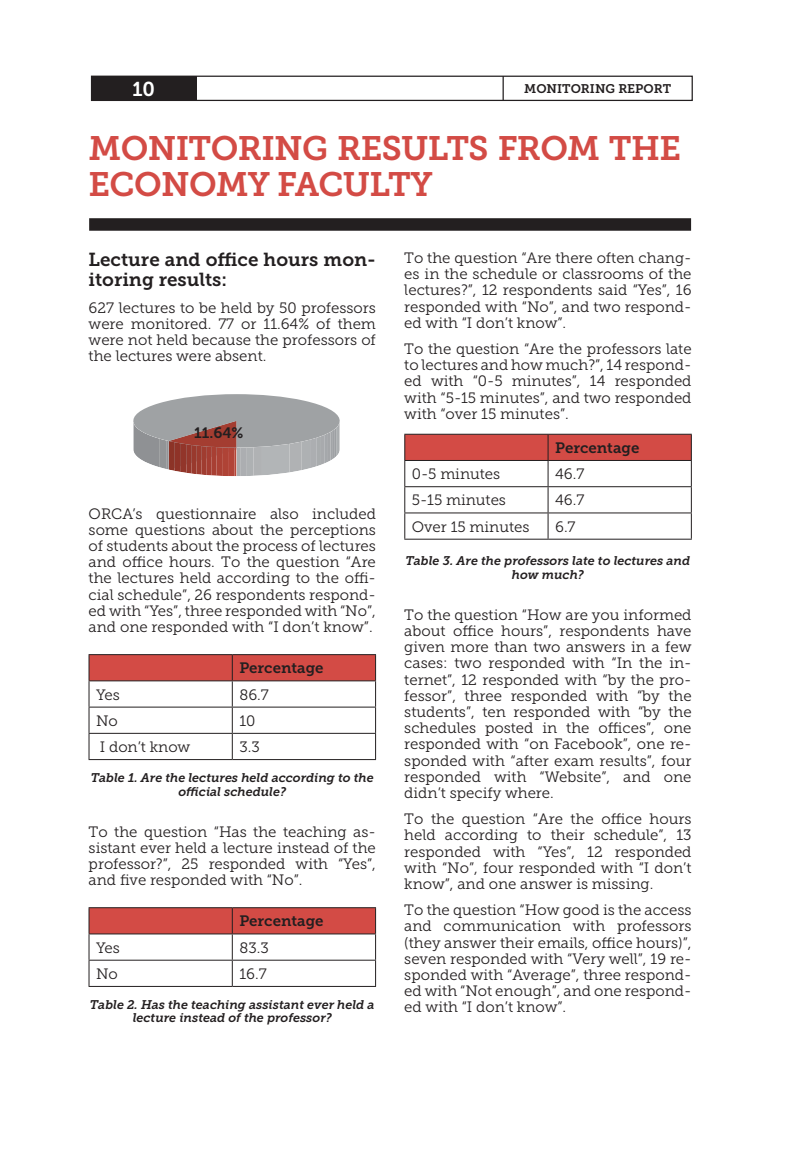
<style>
.page{position:relative;width:798px;height:1170px;background:#fff}
.page>*{position:absolute;margin:0;border:0;box-sizing:border-box;transform-origin:0 0}
.NENnenTITULL{font:33.75px/36.4px "Museo Slab 700";letter-spacing:-.02em;color:#d34b45}
.t1{font:20px "Museo Slab 700";color:#fff}
.Paragraph_Style_4{font:18.75px/20.2px "Museo Slab 700";color:#231f20}
.t2{font:15px/16.1px "Museo Slab 300";color:#231f20;text-align:justify}
.t3{font:15px "Museo Slab 700";color:#231f20}
.Italic{font:italic 12.5px/13.5px "Museo Slab 700";color:#231f20;text-align:center}
.t4{font:12.5px "Museo Slab 700";color:#231f20}
</style>
<div class="page">
<div style="left:91px;top:76px;width:105px;height:25px;background:#231f20"></div>
<div style="left:91px;top:76px;width:601px;height:25px;border:1px solid #231f20"></div>
<svg style="left:502px;top:76px;width:1px;height:24px"></svg>
<div style="left:89px;top:218px;width:601px;height:13px;background:#231f20"></div>
<svg style="left:88px;top:654px;width:288px;height:105px"></svg>
<hr style="left:88px;top:759px;width:144px;height:1px;background:#231f20">
<hr style="left:232px;top:759px;width:144px;height:1px;background:#231f20">
<svg style="left:88px;top:907px;width:288px;height:78px"></svg>
<hr style="left:88px;top:985px;width:144px;height:1px;background:#231f20">
<hr style="left:232px;top:985px;width:144px;height:1px;background:#231f20">
<svg style="left:404px;top:434px;width:287px;height:104px"></svg>
<hr style="left:404px;top:538px;width:144px;height:1px;background:#231f20">
<hr style="left:548px;top:538px;width:143px;height:1px;background:#231f20">
<svg style="left:133px;top:394px;width:207px;height:82px;background:#afa0a0"></svg>
<h2 class="t1" style="left:132px;top:77px;width:24px">10</h2>
<p class="t4" style="left:524px;top:81px;width:148px">MONITORING REPORT</p>
<p class="NENnenTITULL" style="left:89px;top:130px;width:593px">MONITORING RESULTS FROM THE<br>ECONOMY FACULTY</p>
<p class="Paragraph_Style_4" style="left:89px;top:249px;width:289px">Lecture and office hours mon&shy;itoring results:</p>
<p class="t2" style="left:89px;top:300px;width:289px">627 lectures to be held by 50 professors were monitored. 77 or 11.64% of them were not held because the professors of the lectures were absent.</p>
<p class="t3" style="left:194px;top:424px;width:51px">11.64%</p>
<p class="t2" style="left:89px;top:505px;width:289px">ORCA’s questionnaire also included some questions about the perceptions of students about the process of lectures and office hours. To the question “Are the lectures held according to the offi&shy;cial schedule”, 26 respondents respond&shy;ed with “Yes”, three responded with “No”, and one responded with “I don’t know”.</p>
<p class="t3" style="left:239px;top:659px;width:86px">Percentage</p>
<p class="t2" style="left:96px;top:686px;width:25px">Yes</p>
<p class="t2" style="left:239px;top:686px;width:31px">86.7</p>
<p class="t2" style="left:96px;top:712px;width:23px">No</p>
<p class="t2" style="left:239px;top:712px;width:18px">10</p>
<p class="t2" style="left:100px;top:739px;width:92px">I don’t know</p>
<p class="t2" style="left:239px;top:739px;width:22px">3.3</p>
<p class="Italic" style="left:91px;top:771px;width:284px">Table 1. Are the lectures held according to the official schedule?</p>
<p class="t2" style="left:89px;top:823px;width:289px">To the question “Has the teaching as&shy;sistant ever held a lecture instead of the professor?”, 25 responded with “Yes”, and five responded with “No”.</p>
<p class="t3" style="left:239px;top:912px;width:86px">Percentage</p>
<p class="t2" style="left:96px;top:939px;width:25px">Yes</p>
<p class="t2" style="left:239px;top:939px;width:31px">83.3</p>
<p class="t2" style="left:96px;top:965px;width:23px">No</p>
<p class="t2" style="left:239px;top:965px;width:29px">16.7</p>
<p class="Italic" style="left:90px;top:997px;width:286px">Table 2. Has the teaching assistant ever held a lecture instead of the professor?</p>
<p class="t2" style="left:404px;top:250px;width:289px">To the question “Are there often chang&shy;es in the schedule or classrooms of the lectures?”, 12 respondents said “Yes”, 16 responded with “No”, and two respond&shy;ed with “I don’t know”.</p>
<p class="t2" style="left:404px;top:341px;width:289px">To the question “Are the professors late to lectures and how much?”, 14 respond&shy;ed with “0-5 minutes”, 14 responded with “5-15 minutes”, and two responded with “over 15 minutes”.</p>
<p class="t3" style="left:555px;top:439px;width:86px">Percentage</p>
<p class="t2" style="left:411px;top:466px;width:90px">0-5 minutes</p>
<p class="t2" style="left:555px;top:466px;width:31px">46.7</p>
<p class="t2" style="left:411px;top:492px;width:96px">5-15 minutes</p>
<p class="t2" style="left:555px;top:492px;width:31px">46.7</p>
<p class="t2" style="left:411px;top:518px;width:119px">Over 15 minutes</p>
<p class="t2" style="left:555px;top:518px;width:22px">6.7</p>
<p class="Italic" style="left:405px;top:554px;width:286px">Table 3. Are the professors late to lectures and how much?</p>
<p class="t2" style="left:404px;top:606px;width:289px">To the question “How are you informed about office hours”, respondents have given more than two answers in a few cases: two responded with “In the in&shy;ternet”, 12 responded with “by the pro&shy;fessor”, three responded with “by the students”, ten responded with “by the schedules posted in the offices”, one responded with “on Facebook”, one re&shy;sponded with “after exam results”, four responded with “Website”, and one didn’t specify where.</p>
<p class="t2" style="left:404px;top:810px;width:289px">To the question “Are the office hours held according to their schedule”, 13 responded with “Yes”, 12 responded with “No”, four responded with “I don’t know”, and one answer is missing.</p>
<p class="t2" style="left:404px;top:901px;width:289px">To the question “How good is the access and communication with professors (they answer their emails, office hours)”, seven responded with “Very well”, 19 re&shy;sponded with “Average”, three respond&shy;ed with “Not enough”, and one respond&shy;ed with “I don’t know”.</p>
</div>
